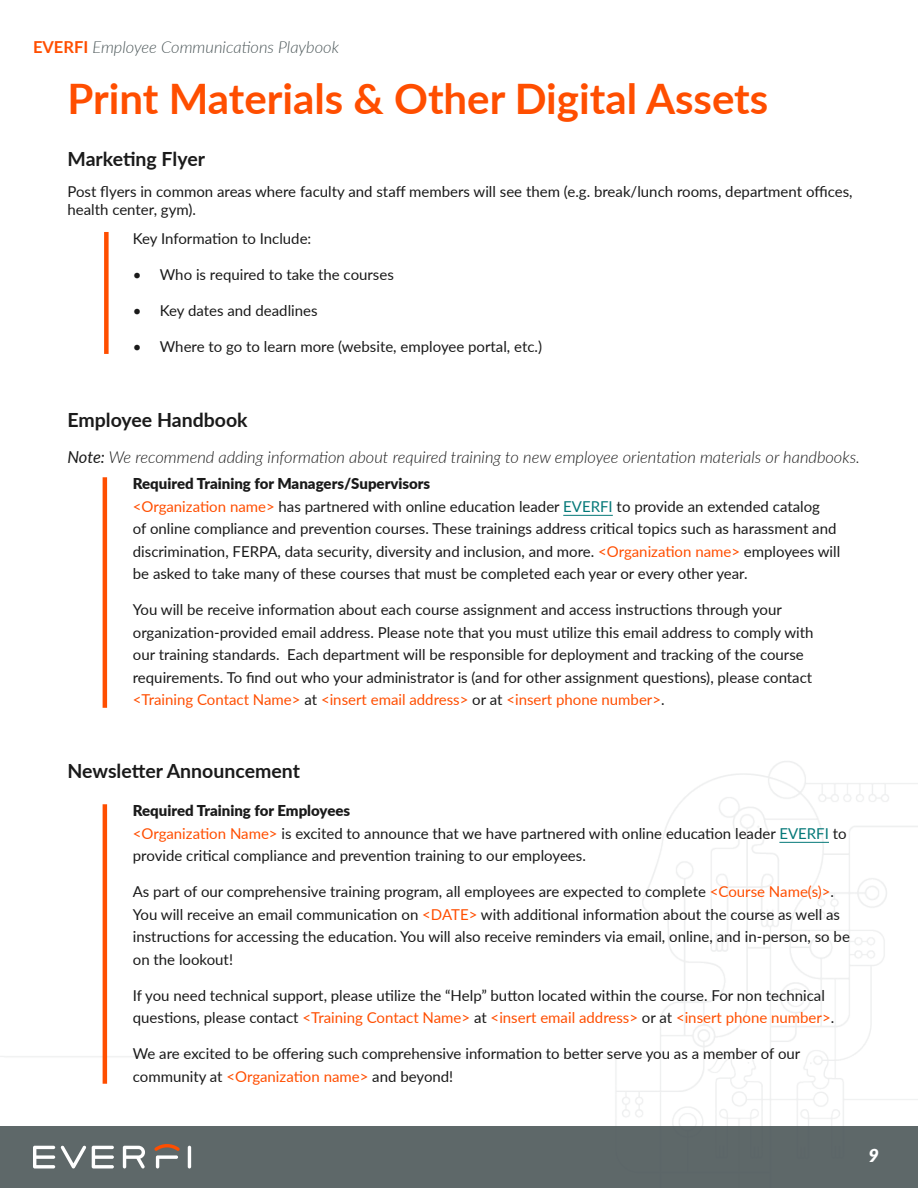
<style>
.page{position:relative;width:918px;height:1188px;background:#fff}
.page>*{position:absolute;margin:0;border:0;box-sizing:border-box;transform-origin:0 0}
.t1{font:700 42px "Lato";color:#ff4e00}
.t2{font:700 19.5px "Lato";color:#1a1a1a}
.t3{font:italic 900 18px "Lato";color:#fff}
.t4{font:italic 300 16.5px "Lato";color:#1a1a1a}
.t5{font:italic 300 16.5px "Lato";color:#4c5759}
.t6{font:15px/22.5px "Lato";color:#1a1a1a}
.s1{font-weight:700;font-style:normal;color:#ff4e00}
.s2{font-weight:400}
.s3{font-weight:900}
.s4{color:#ff4e00}
.s5{color:#047878}
</style>
<div class="page">
<div style="left:0;top:1126px;width:918px;height:62px;background:#5e6869"></div>
<svg style="left:33px;top:1144px;width:158px;height:24px"></svg>
<hr style="left:103px;top:477px;width:4px;height:231px;background:#ff4e00">
<hr style="left:103px;top:804px;width:4px;height:280px;background:#ff4e00">
<hr style="left:563px;top:515px;width:50px;height:1px;background:#047878">
<hr style="left:779px;top:842px;width:50px;height:1px;background:#047878">
<div style="left:104px;top:232px;width:5px;height:122px;background:#ff4e00"></div>
<p class="t5" style="left:33px;top:36px;width:308px"><span class="s1">EVERFI</span> Employee Communications Playbook</p>
<h1 class="t1" style="left:68px;top:68px;width:702px">Print Materials &amp; Other Digital Assets</h1>
<h2 class="t2" style="left:68px;top:144px;width:139px">Marketing Flyer</h2>
<p class="t6" style="left:68px;top:182px;width:787px;line-height:18px">Post flyers in common areas where faculty and staff members will see them (e.g. break/lunch rooms, department offices, health center, gym).</p>
<p class="t6" style="left:133px;top:227px;width:180px">Key Information to Include:</p>
<p class="t6" style="left:133px;top:263px;width:263px">• Who is required to take the courses</p>
<p class="t6" style="left:133px;top:299px;width:186px">• Key dates and deadlines</p>
<p class="t6" style="left:133px;top:335px;width:411px">• Where to go to learn more (website, employee portal, etc.)</p>
<h2 class="t2" style="left:68px;top:406px;width:182px">Employee Handbook</h2>
<p class="t4" style="left:68px;top:446px;width:794px"><span class="s2">Note:</span> We recommend adding information about required training to new employee orientation materials or handbooks.</p>
<p class="t6" style="left:133px;top:472px;width:709px"><span class="s3">Required Training for Managers/Supervisors<br></span><span class="s4">&lt;Organization name&gt;</span> has partnered with online education leader <span class="s5">EVERFI</span> to provide an extended catalog<br>of online compliance and prevention courses. These trainings address critical topics such as harassment and discrimination, FERPA, data security, diversity and inclusion, and more. <span class="s4">&lt;Organization name&gt;</span> employees will be asked to take many of these courses that must be completed each year or every other year.</p>
<p class="t6" style="left:133px;top:598px;width:682px">You will be receive information about each course assignment and access instructions through your organization-provided email address. Please note that you must utilize this email address to comply with our training standards. Each department will be responsible for deployment and tracking of the course requirements. To find out who your administrator is (and for other assignment questions), please contact <span class="s4">&lt;Training Contact Name&gt;</span> at <span class="s4">&lt;insert email address&gt;</span> or at <span class="s4">&lt;insert phone number&gt;</span>.</p>
<h2 class="t2" style="left:68px;top:757px;width:234px">Newsletter Announcement</h2>
<p class="t6" style="left:133px;top:799px;width:715px"><span class="s3">Required Training for Employees<br></span><span class="s4">&lt;Organization Name&gt;</span> is excited to announce that we have partnered with online education leader <span class="s5">EVERFI</span> to provide critical compliance and prevention training to our employees.</p>
<p class="t6" style="left:133px;top:880px;width:719px">As part of our comprehensive training program, all employees are expected to complete <span class="s4">&lt;Course Name(s)&gt;</span>.<br>You will receive an email communication on <span class="s4">&lt;DATE&gt;</span> with additional information about the course as well as instructions for accessing the education. You will also receive reminders via email, online, and in-person, so be on the lookout!</p>
<p class="t6" style="left:133px;top:984px;width:703px">If you need technical support, please utilize the “Help” button located within the course. For non technical questions, please contact <span class="s4">&lt;Training Contact Name&gt;</span> at <span class="s4">&lt;insert email address&gt;</span> or at <span class="s4">&lt;insert phone number&gt;</span>.</p>
<p class="t6" style="left:133px;top:1042px;width:669px">We are excited to be offering such comprehensive information to better serve you as a member of our community at <span class="s4">&lt;Organization name&gt;</span> and beyond!</p>
<p class="t3" style="left:869px;top:1142px;width:12px">9</p>
</div>
